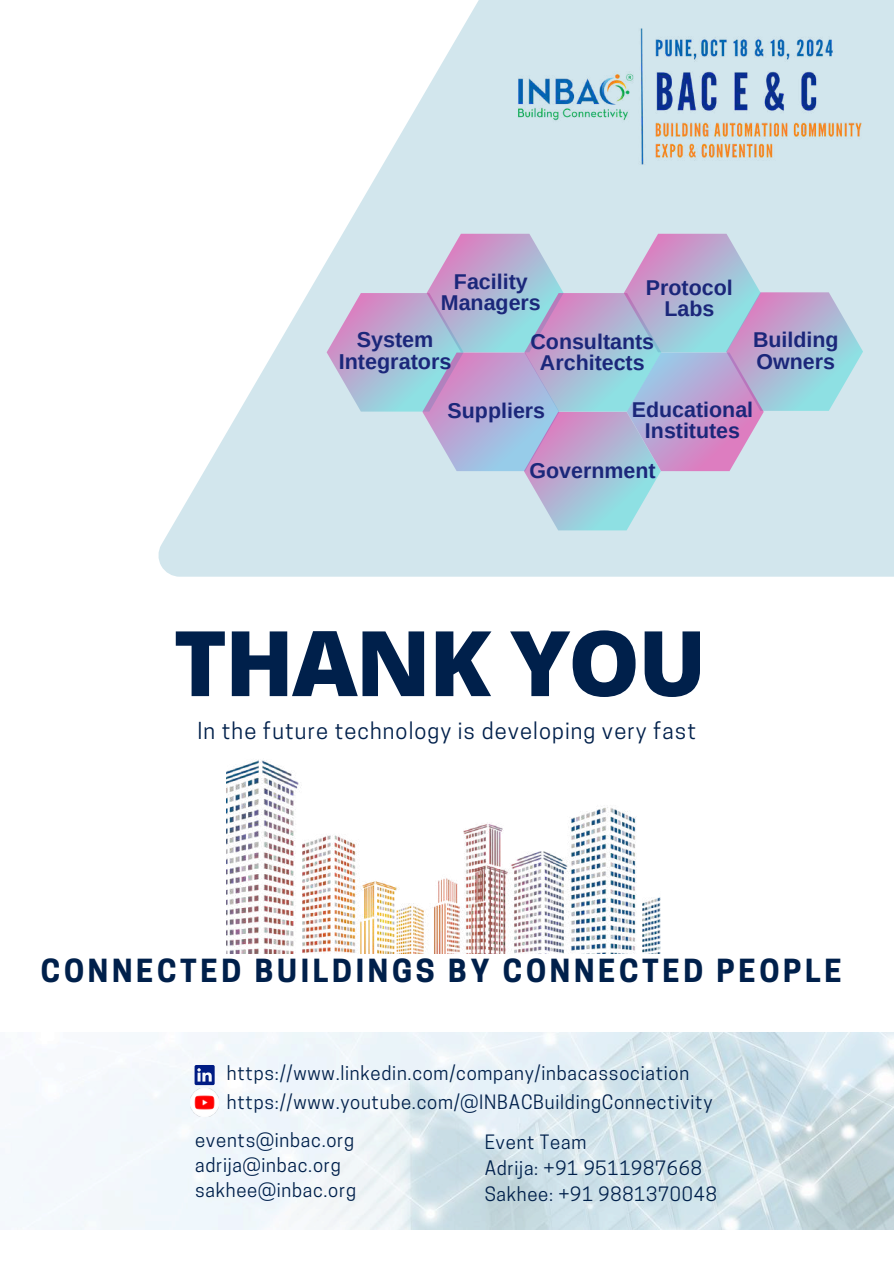
<style>
.page{position:relative;width:894px;height:1264px;background:#fff}
.page>*{position:absolute;margin:0;border:0;box-sizing:border-box;transform-origin:0 0}
.t1{font:800 90.6px "Open Sans";letter-spacing:-.025em;color:#00204b}
.t2{font:700 29.85px "Cooper Hewitt";letter-spacing:.125em;color:#00204b}
.t3{font:22.05px "Cooper Hewitt";letter-spacing:.05em;color:#00204b}
.t4{font:700 21.6px/22.5px "Arimo";color:#1b277a;text-align:center}
.t5{font:700 21.45px/21.1px "Arimo";color:#1b277a;text-align:center}
.t6{font:18.6px/25.8px "Cooper Hewitt";letter-spacing:.04em;color:#00204b}
</style>
<div class="page">
<svg style="left:158px;top:0;width:735px;height:576px;fill:#d2e6ed"></svg>
<img style="left:510px;top:19px;width:354px;height:154px">
<img style="left:0;top:1032px;width:893px;height:197px">
<svg style="left:194px;top:1064px;width:20px;height:21px"></svg>
<img style="left:191px;top:1088px;width:28px;height:28px">
<svg style="left:326px;top:234px;width:536px;height:296px;background:#bec6dd"></svg>
<img style="left:227px;top:760px;width:433px;height:193px">
<p class="t5" style="left:441px;top:271px;width:101px">Facility<br>Managers</p>
<p class="t5" style="left:645px;top:277px;width:88px">Protocol<br>Labs</p>
<p class="t4" style="left:339px;top:328px;width:114px">System<br>Integrators</p>
<p class="t5" style="left:530px;top:330px;width:125px">Consultants<br>Architects</p>
<p class="t5" style="left:752px;top:329px;width:87px;text-align:left">Building<br>Owners</p>
<p class="t5" style="left:447px;top:400px;width:99px">Suppliers</p>
<p class="t5" style="left:631px;top:398px;width:123px">Educational<br>Institutes</p>
<p class="t5" style="left:529px;top:460px;width:127px">Government</p>
<h1 class="t1" style="left:173px;top:599px;width:534px">THANK YOU</h1>
<p class="t3" style="left:197px;top:722px;width:500px">In the future technology is developing very fast</p>
<h2 class="t2" style="left:41px;top:959px;width:801px">CONNECTED BUILDINGS BY CONNECTED PEOPLE</h2>
<p class="t6" style="left:227px;top:1061px;width:487px;line-height:28.8px">https://www.linkedin.com/company/inbacassociation https://www.youtube.com/@INBACBuildingConnectivity</p>
<p class="t6" style="left:195px;top:1129px;width:160px">events@inbac.org</p>
<p class="t6" style="left:195px;top:1179px;width:162px">sakhee@inbac.org</p>
<p class="t6" style="left:484px;top:1183px;width:233px">Sakhee: +91 9881370048</p>
<p class="t6" style="left:484px;top:1131px;width:219px">Event Team<br>Adrija: +91 9511987668</p>
<p class="t6" style="left:195px;top:1154px;width:147px">adrija@inbac.org</p>
</div>
